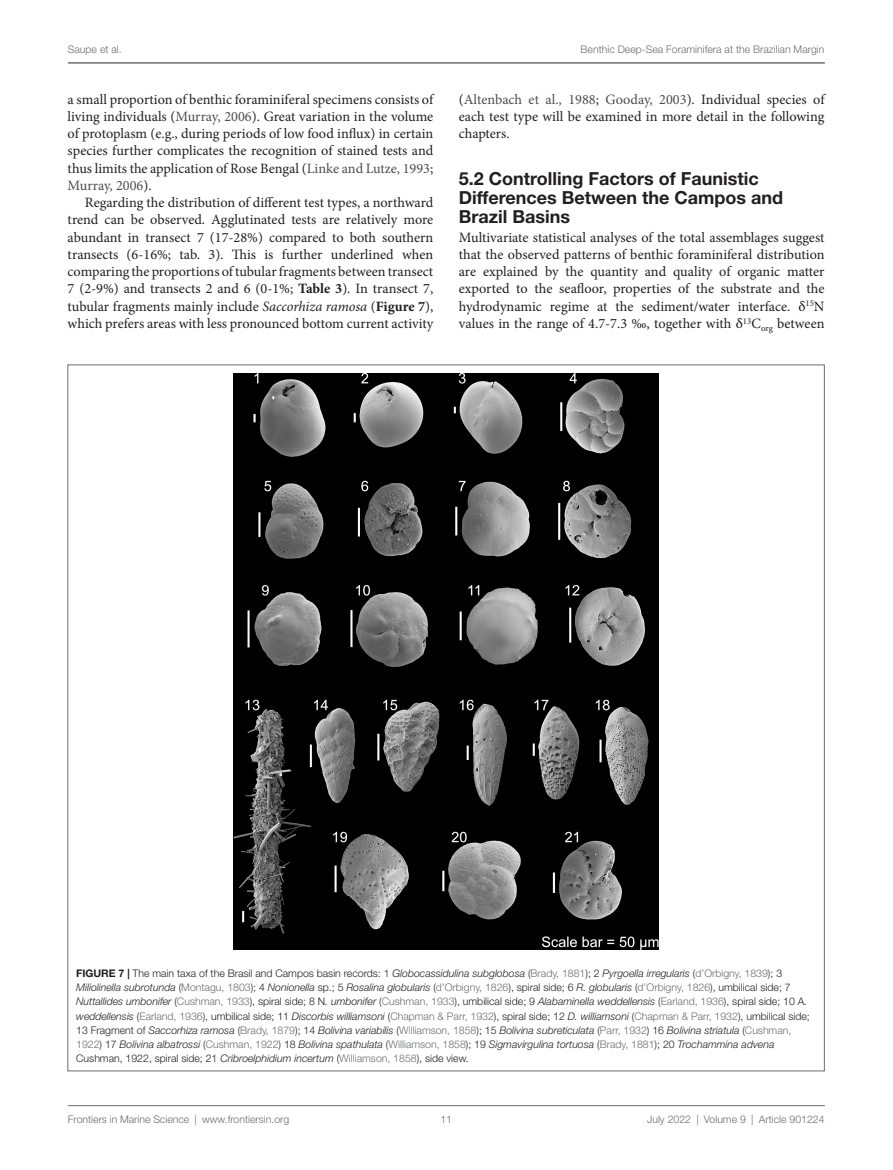
<style>
.page{position:relative;width:893px;height:1170px;background:#fff}
.page>*{position:absolute;margin:0;border:0;box-sizing:border-box;transform-origin:0 0}
.SecHeadB{font:700 18px/18.8px "Helvetica Neue LT Std";color:#231f20}
.ParaIndent{font:14.25px/17.2px "Minion Pro";color:#231f20;text-align:justify}
.Para{font:14.25px/17.2px "Minion Pro";color:#231f20;text-align:justify}
.FigCaption{font:italic 300 10.5px/14.2px "Helvetica Neue LT Std";color:#231f20}
.t1{font:300 10.5px "Helvetica Neue LT Std";color:#6c6d70}
.s1{color:#4d4d4d}
.s2{font-weight:700}
.s3{font-style:italic}
.s4{font-weight:700;font-style:normal}
.s5{font-style:normal}
.s6{font-style:normal;color:#6c6d70}
</style>
<div class="page">
<hr style="left:68px;top:1105px;width:757px;height:1px;background:#6c6d70">
<hr style="left:68px;top:63px;width:757px;height:1px;background:#6c6d70">
<img style="left:233px;top:373px;width:426px;height:576px">
<p class="t1" style="left:68px;top:43px;width:55px">Saupe et al.</p>
<p class="ParaIndent" style="left:68px;top:90px;width:367px">a small proportion of benthic foraminiferal specimens consists of living individuals (<span class="s1">Murray, 2006</span>). Great variation in the volume of protoplasm (e.g., during periods of low food influx) in certain species further complicates the recognition of stained tests and thus limits the application of Rose Bengal (<span class="s1">Linke and Lutze, 1993</span>; <span class="s1">Murray, 2006</span>).</p>
<p class="ParaIndent" style="left:68px;top:194px;width:367px;text-indent:17px">Regarding the distribution of different test types, a northward trend can be observed. Agglutinated tests are relatively more abundant in transect 7 (17-28%) compared to both southern transects (6-16%; tab. 3). This is further underlined when comparing the proportions of tubular fragments between transect 7 (2-9%) and transects 2 and 6 (0-1%; <span class="s2">Table 3</span>). In transect 7, tubular fragments mainly include <span class="s3">Saccorhiza ramosa</span> (<span class="s2">Figure 7</span>), which prefers areas with less pronounced bottom current activity</p>
<p class="t1" style="left:581px;top:43px;width:245px">Benthic Deep-Sea Foraminifera at the Brazilian Margin</p>
<p class="ParaIndent" style="left:459px;top:90px;width:367px">(<span class="s1">Altenbach et al., 1988</span>; <span class="s1">Gooday, 2003</span>). Individual species of each test type will be examined in more detail in the following chapters.</p>
<p class="SecHeadB" style="left:459px;top:169px;width:326px">5.2 Controlling Factors of Faunistic<br>Differences Between the Campos and<br>Brazil Basins</p>
<p class="Para" style="left:459px;top:228px;width:367px">Multivariate statistical analyses of the total assemblages suggest that the observed patterns of benthic foraminiferal distribution are explained by the quantity and quality of organic matter exported to the seafloor, properties of the substrate and the hydrodynamic regime at the sediment/water interface. δ<sup>15</sup>N values in the range of 4.7-7.3 ‰, together with δ<sup>13</sup>C<sub>org</sub> between</p>
<p class="FigCaption" style="left:76px;top:965px;width:735px"><span class="s4">FIGURE 7 |</span> <span class="s5">The main taxa of the Brasil and Campos basin records: 1</span> Globocassidulina subglobosa <span class="s5">(</span><span class="s6">Brady, 1881</span><span class="s5">); 2</span> Pyrgoella irregularis <span class="s5">(</span><span class="s6">d’Orbigny, 1839</span><span class="s5">); 3<br></span>Miliolinella subrotunda <span class="s5">(</span><span class="s6">Montagu, 1803</span><span class="s5">); 4</span> Nonionella <span class="s5">sp.; 5</span> Rosalina globularis <span class="s5">(</span><span class="s6">d’Orbigny, 1826</span><span class="s5">), spiral side; 6</span> R. globularis <span class="s5">(</span><span class="s6">d’Orbigny, 1826</span><span class="s5">), umbilical side; 7<br></span>Nuttallides umbonifer <span class="s5">(</span><span class="s6">Cushman, 1933</span><span class="s5">), spiral side; 8 N</span>. umbonifer <span class="s5">(</span><span class="s6">Cushman, 1933</span><span class="s5">), umbilical side; 9</span> Alabaminella weddellensis <span class="s5">(</span><span class="s6">Earland, 1936</span><span class="s5">), spiral side; 10 A</span>. weddellensis <span class="s5">(</span><span class="s6">Earland, 1936</span><span class="s5">), umbilical side; 11</span> Discorbis williamsoni <span class="s5">(</span><span class="s6">Chapman &amp; Parr, 1932</span><span class="s5">), spiral side; 12</span> D. williamsoni <span class="s5">(</span><span class="s6">Chapman &amp; Parr, 1932</span><span class="s5">), umbilical side; 13 Fragment of</span> Saccorhiza ramosa <span class="s5">(</span><span class="s6">Brady, 1879</span><span class="s5">); 14</span> Bolivina variabilis <span class="s5">(</span><span class="s6">Williamson, 1858</span><span class="s5">); 15</span> Bolivina subreticulata <span class="s5">(</span><span class="s6">Parr, 1932</span><span class="s5">) 16</span> Bolivina striatula <span class="s5">(</span><span class="s6">Cushman, 1922</span><span class="s5">) 17</span> Bolivina albatrossi <span class="s5">(</span><span class="s6">Cushman, 1922</span><span class="s5">) 18</span> Bolivina spathulata <span class="s5">(</span><span class="s6">Williamson, 1858</span><span class="s5">); 19</span> Sigmavirgulina tortuosa <span class="s5">(</span><span class="s6">Brady, 1881</span><span class="s5">); 20</span> Trochammina advena <span class="s5">Cushman, 1922, spiral side; 21</span> Cribroelphidium incertum <span class="s5">(</span><span class="s6">Williamson, 1858</span><span class="s5">), side view.</span></p>
<p class="t1" style="left:68px;top:1112px;width:223px">Frontiers in Marine Science | www.frontiersin.org</p>
<p class="t1" style="left:440px;top:1112px;width:13px">11</p>
<p class="t1" style="left:647px;top:1112px;width:179px">July 2022 | Volume 9 | Article 901224</p>
</div>
